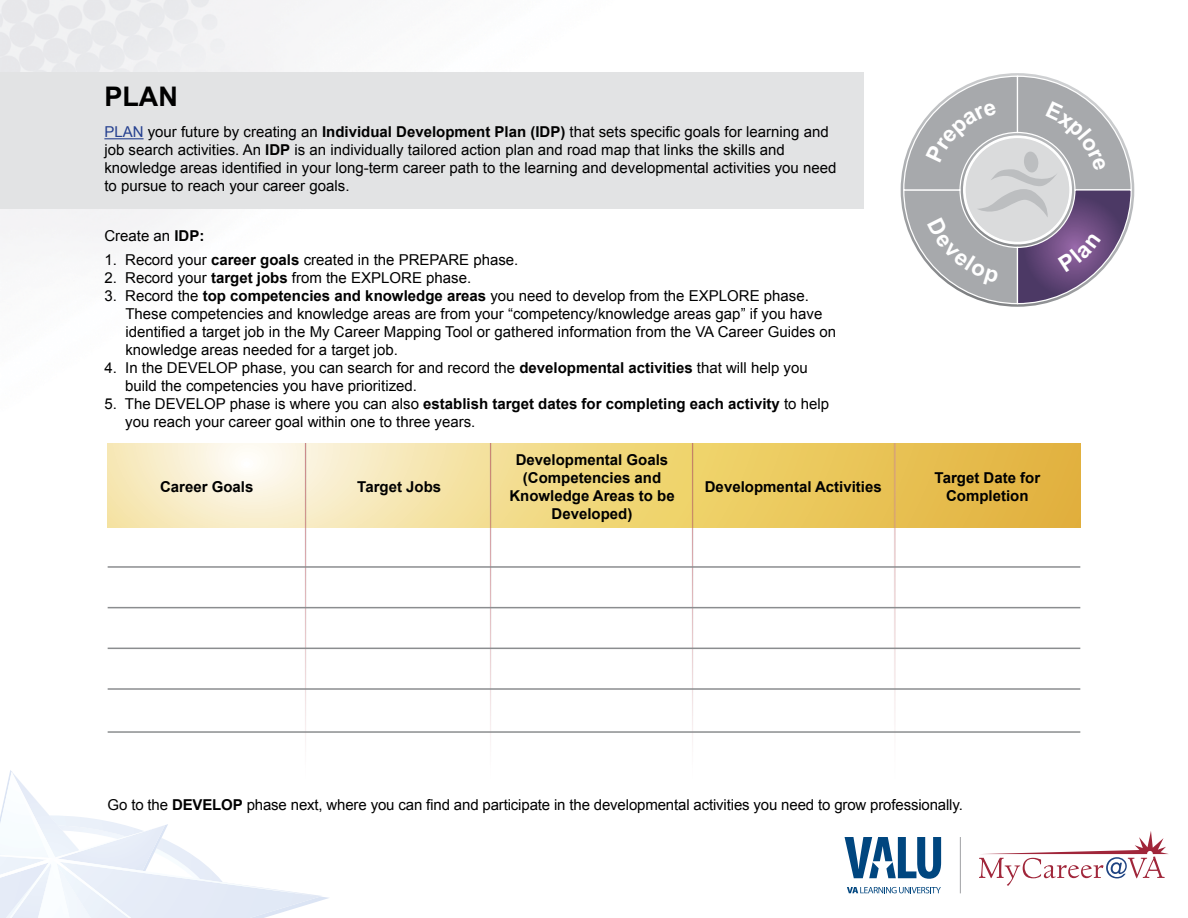
<style>
.page{position:relative;width:1188px;height:918px;background:#fff}
.page>*{position:absolute;margin:0;border:0;box-sizing:border-box;transform-origin:0 0}
.t1{font:700 27px "Arial";color:#000}
.t2{font:15px/18px "Arial";color:#000}
.t3{font:700 15px/18px "Arial";color:#000;text-align:center}
.s1{color:#25408f}
.s2{font-weight:700}
.s3{font-weight:400}
</style>
<div class="page">
<img style="left:0;top:0;width:722px;height:690px">
<svg style="left:979px;top:831px;width:190px;height:55px"></svg>
<svg style="left:847px;top:887px;width:94px;height:6px"></svg>
<svg style="left:845px;top:837px;width:96px;height:42px"></svg>
<hr style="left:960px;top:837px;width:1px;height:56px;background:#9fa1a4">
<svg style="left:0;top:772px;width:322px;height:146px"></svg>
<div style="left:0;top:72px;width:864px;height:136px;background:#e2e3e4"></div>
<hr style="left:104px;top:138px;width:40px;height:1px;background:#25408f">
<svg style="left:901px;top:73px;width:233px;height:234px"></svg>
<svg style="left:108px;top:444px;width:972px;height:84px;background:#efd688"></svg>
<img style="left:286px;top:444px;width:33px;height:394px">
<img style="left:471px;top:444px;width:33px;height:301px">
<img style="left:673px;top:444px;width:33px;height:301px">
<img style="left:876px;top:444px;width:33px;height:394px">
<hr style="left:108px;top:566px;width:972px;height:2px;background:#8b8d8f">
<hr style="left:108px;top:607px;width:972px;height:1px;background:#8b8d8f">
<hr style="left:108px;top:648px;width:972px;height:1px;background:#8b8d8f">
<hr style="left:108px;top:688px;width:972px;height:2px;background:#8b8d8f">
<hr style="left:108px;top:731px;width:972px;height:2px;background:#8b8d8f">
<svg style="left:903px;top:75px;width:229px;height:230px"></svg>
<p class="t1" style="left:104px;top:78px;width:75px">PLAN</p>
<p class="t2" style="left:104px;top:123px;width:734px"><span class="s1">PLAN</span> your future by creating an <span class="s2">Individual Development Plan (IDP)</span> that sets specific goals for learning and job search activities. An <span class="s2">IDP</span> is an individually tailored action plan and road map that links the skills and knowledge areas identified in your long-term career path to the learning and developmental activities you need to pursue to reach your career goals.</p>
<p class="t2" style="left:104px;top:227px;width:102px">Create an <span class="s2">IDP:</span></p>
<p class="t2" style="left:104px;top:251px;width:416px">1. Record your <span class="s2">career goals</span> created in the PREPARE phase.</p>
<p class="t2" style="left:104px;top:269px;width:368px">2. Record your <span class="s2">target jobs</span> from the EXPLORE phase.</p>
<p class="t2" style="left:125px;top:287px;width:712px;text-indent:-21px">3. Record the <span class="s2">top competencies and knowledge areas</span> you need to develop from the EXPLORE phase.<br>These competencies and knowledge areas are from your “competency/knowledge areas gap” if you have identified a target job in the My Career Mapping Tool or gathered information from the VA Career Guides on knowledge areas needed for a target job.</p>
<p class="t2" style="left:104px;top:359px;width:705px">4. In the DEVELOP phase, you can search for and record the <span class="s2">developmental activities</span> that will help you</p>
<p class="t2" style="left:125px;top:377px;width:293px">build the competencies you have prioritized.</p>
<p class="t3" style="left:104px;top:396px;width:726px"><span class="s3">5. The DEVELOP phase is where you can also</span> establish target dates for completing each activity <span class="s3">to help</span></p>
<p class="t2" style="left:125px;top:413px;width:352px">you reach your career goal within one to three years.</p>
<p class="t3" style="left:160px;top:478px;width:95px">Career Goals</p>
<p class="t3" style="left:357px;top:478px;width:85px">Target Jobs</p>
<p class="t3" style="left:509px;top:451px;width:167px">Developmental Goals (Competencies and<br>Knowledge Areas to be<br>Developed)</p>
<p class="t3" style="left:705px;top:478px;width:179px">Developmental Activities</p>
<p class="t3" style="left:935px;top:469px;width:107px">Target Date for<br>Completion</p>
<p class="t2" style="left:108px;top:796px;width:857px">Go to the <span class="s2">DEVELOP</span> phase next, where you can find and participate in the developmental activities you need to grow professionally.</p>
</div>
